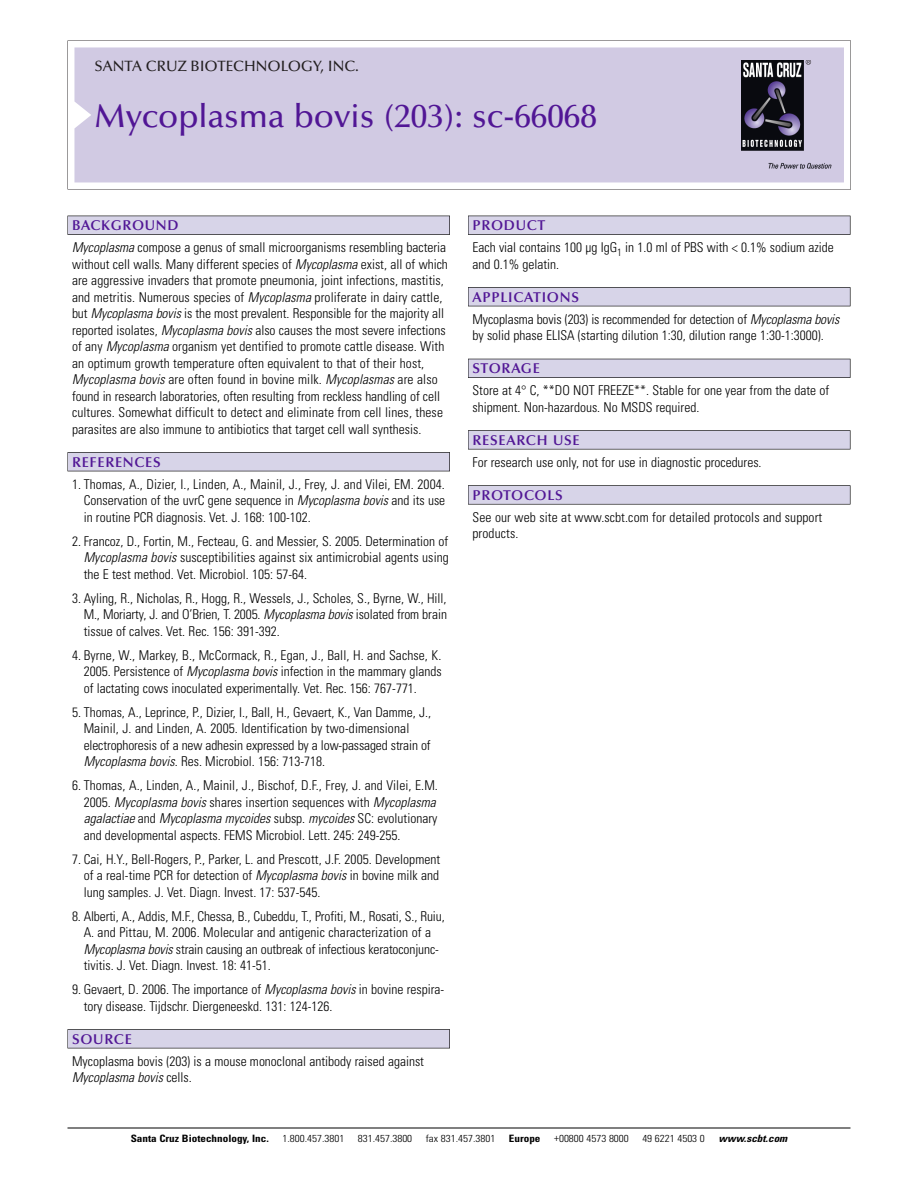
<style>
.page{position:relative;width:918px;height:1188px;background:#fff}
.page>*{position:absolute;margin:0;border:0;box-sizing:border-box;transform-origin:0 0}
.t1{font:500 33px "Optima";color:#511695}
.t2{font:500 15px "Optima";color:#231f20}
.t3{font:600 14.25px "Optima";letter-spacing:.05em;color:#511695}
.t4{font:300 condensed 13.5px/16.5px "Univers";color:#000}
.t5{font:300 condensed 10.2px "Univers";color:#000;scale:1.1 1}
.t6{font:700 condensed 10.2px "Univers";color:#000;scale:1.1 1}
.t7{font:italic 700 condensed 10.2px "Univers";color:#000;scale:1.1 1}
.s1{font-style:italic}
</style>
<div class="page">
<svg style="left:68px;top:40px;width:783px;height:149px"></svg>
<div style="left:74px;top:47px;width:770px;height:135px;background:#d1cae3"></div>
<img style="left:741px;top:60px;width:90px;height:108px">
<div style="left:68px;top:216px;width:382px;height:19px;background:#535256"></div>
<div style="left:68px;top:216px;width:381px;height:18px;background:#d7d4e8"></div>
<div style="left:68px;top:452px;width:382px;height:19px;background:#515155"></div>
<div style="left:68px;top:453px;width:381px;height:18px;background:#d7d4e8"></div>
<div style="left:68px;top:1029px;width:382px;height:19px;background:#545357"></div>
<div style="left:68px;top:1030px;width:381px;height:18px;background:#d7d4e8"></div>
<div style="left:468px;top:216px;width:382px;height:19px;background:#535256"></div>
<div style="left:468px;top:216px;width:382px;height:18px;background:#d7d4e8"></div>
<div style="left:468px;top:287px;width:382px;height:19px;background:#515155"></div>
<div style="left:468px;top:288px;width:382px;height:18px;background:#d7d4e8"></div>
<div style="left:468px;top:359px;width:382px;height:19px;background:#515057"></div>
<div style="left:468px;top:359px;width:382px;height:18px;background:#d7d4e8"></div>
<div style="left:468px;top:430px;width:382px;height:19px;background:#575659"></div>
<div style="left:468px;top:431px;width:382px;height:18px;background:#d7d4e8"></div>
<svg style="left:468px;top:485px;width:382px;height:20px"></svg>
<div style="left:468px;top:486px;width:382px;height:18px;background:#d7d4e8"></div>
<hr style="left:68px;top:1128px;width:782px;height:1px;background:#000">
<p class="t2" style="left:94px;top:60px;width:266px">SANTA CRUZ BIOTECHNOLOGY, INC.</p>
<p class="t1" style="left:94px;top:102px;width:504px">Mycoplasma bovis (203): sc-66068</p>
<p class="t3" style="left:72px;top:219px;width:108px">BACKGROUND</p>
<p class="t4" style="left:72px;top:240px;width:377px"><span class="s1">Mycoplasma</span> compose a genus of small microorganisms resembling bacteria without cell walls. Many different species of <span class="s1">Mycoplasma</span> exist, all of which are aggressive invaders that promote pneumonia, joint infections, mastitis, and metritis. Numerous species of <span class="s1">Mycoplasma</span> proliferate in dairy cattle, but <span class="s1">Mycoplasma bovis</span> is the most prevalent. Responsible for the majority all reported isolates, <span class="s1">Mycoplasma bovis</span> also causes the most severe infections of any <span class="s1">Mycoplasma</span> organism yet dentified to promote cattle disease. With an optimum growth temperature often equivalent to that of their host, <span class="s1">Mycoplasma bovis</span> are often found in bovine milk. <span class="s1">Mycoplasmas</span> are also found in research laboratories, often resulting from reckless handling of cell cultures. Somewhat difficult to detect and eliminate from cell lines, these parasites are also immune to antibiotics that target cell wall synthesis.</p>
<p class="t3" style="left:72px;top:456px;width:90px">REFERENCES</p>
<p class="t4" style="left:84px;top:477px;width:363px;text-align:justify;text-indent:-12px">1. Thomas, A., Dizier, I., Linden, A., Mainil, J., Frey, J. and Vilei, EM. 2004.<br>Conservation of the uvrC gene sequence in <span class="s1">Mycoplasma bovis</span> and its use in routine PCR diagnosis. Vet. J. 168: 100-102.</p>
<p class="t4" style="left:84px;top:534px;width:367px;text-align:justify;text-indent:-12px">2. Francoz, D., Fortin, M., Fecteau, G. and Messier, S. 2005. Determination of <span class="s1">Mycoplasma bovis</span> susceptibilities against six antimicrobial agents using the E test method. Vet. Microbiol. 105: 57-64.</p>
<p class="t4" style="left:84px;top:591px;width:365px;text-align:justify;text-indent:-12px">3. Ayling, R., Nicholas, R., Hogg, R., Wessels, J., Scholes, S., Byrne, W., Hill, M., Moriarty, J. and O’Brien, T. 2005. <span class="s1">Mycoplasma bovis</span>isolated from brain tissue of calves. Vet. Rec. 156: 391-392.</p>
<p class="t4" style="left:84px;top:648px;width:360px;text-align:justify;text-indent:-12px">4. Byrne, W., Markey, B., McCormack, R., Egan, J., Ball, H. and Sachse, K.<br>2005. Persistence of <span class="s1">Mycoplasma bovis</span> infection in the mammary glands of lactating cows inoculated experimentally. Vet. Rec. 156: 767-771.</p>
<p class="t4" style="left:84px;top:705px;width:349px;text-indent:-12px">5. Thomas, A., Leprince, P., Dizier, I., Ball, H., Gevaert, K., Van Damme, J., Mainil, J. and Linden, A. 2005. Identification by two-dimensional electrophoresis of a new adhesin expressed by a low-passaged strain of <span class="s1">Mycoplasma bovis</span>. Res. Microbiol. 156: 713-718.</p>
<p class="t4" style="left:84px;top:778px;width:356px;text-align:justify;text-indent:-12px">6. Thomas, A., Linden, A., Mainil, J., Bischof, D.F., Frey, J. and Vilei, E.M.<br>2005. <span class="s1">Mycoplasma bovis</span> shares insertion sequences with <span class="s1">Mycoplasma agalactiae</span> a n d <span class="s1">Mycoplasma mycoides</span> s u b s p . <span class="s1">mycoides</span> S C : e v o l u t i o n a ry and developmental aspects. FEMS Microbiol. Lett. 245: 249-255.</p>
<p class="t4" style="left:84px;top:852px;width:358px;text-align:justify;text-indent:-12px">7. Cai, H.Y., Bell-Rogers, P., Parker, L. and Prescott, J.F. 2005. Development of a real-time PCR for detection of <span class="s1">Mycoplasma bovis</span> in bovine milk and lung samples. J. Vet. Diagn. Invest. 17: 537-545.</p>
<p class="t4" style="left:84px;top:909px;width:362px;text-indent:-12px">8. Alberti, A., Addis, M.F., Chessa, B., Cubeddu, T., Profiti, M., Rosati, S., Ruiu, A. and Pittau, M. 2006. Molecular and antigenic characterization of a <span class="s1">Mycoplasma bovis</span>strain causing an outbreak of infectious keratoconjunc&shy;tivitis. J. Vet. Diagn. Invest. 18: 41-51.</p>
<p class="t4" style="left:84px;top:982px;width:362px;text-indent:-12px">9. Gevaert, D. 2006. The importance of <span class="s1">Mycoplasma bovis</span> in bovine respira&shy;tory disease. Tijdschr. Diergeneeskd. 131: 124-126.</p>
<p class="t3" style="left:72px;top:1033px;width:61px">SOURCE</p>
<p class="t4" style="left:72px;top:1054px;width:353px">Mycoplasma bovis (203) is a mouse monoclonal antibody raised against<br><span class="s1">Mycoplasma bovis</span> c e l l s .</p>
<p class="t3" style="left:473px;top:219px;width:74px">PRODUCT</p>
<p class="t4" style="left:473px;top:240px;width:363px">Each vial contains 100 µg IgG<sub>1</sub> in 1.0 ml of PBS with &lt; 0.1% sodium azide and 0.1% gelatin.</p>
<p class="t3" style="left:473px;top:291px;width:108px">APPLICATIONS</p>
<p class="t4" style="left:473px;top:312px;width:371px">Mycoplasma bovis (203) is recommended for detection of <span class="s1">Mycoplasma bovis </span>by solid phase ELISA (starting dilution 1:30, dilution range 1:30-1:3000).</p>
<p class="t3" style="left:473px;top:362px;width:69px">STORAGE</p>
<p class="t4" style="left:473px;top:384px;width:358px">Store at 4° C, **DO NOT FREEZE**. Stable for one year from the date of shipment. Non-hazardous. No MSDS required.</p>
<p class="t3" style="left:473px;top:434px;width:109px">RESEARCH USE</p>
<p class="t4" style="left:473px;top:455px;width:291px">For research use only, not for use in diagnostic procedures.</p>
<p class="t3" style="left:473px;top:489px;width:92px">PROTOCOLS</p>
<p class="t4" style="left:473px;top:510px;width:351px">See our web site at www.scbt.com for detailed protocols and support products.</p>
<p class="t6" style="left:131px;top:1135px;width:127px">Santa Cruz Biotechnology, Inc.</p>
<p class="t5" style="left:282px;top:1135px;width:58px">1.800.457.3801</p>
<p class="t5" style="left:358px;top:1135px;width:51px">831.457.3800</p>
<p class="t5" style="left:426px;top:1135px;width:65px">fax 831.457.3801</p>
<p class="t6" style="left:509px;top:1135px;width:30px">Europe</p>
<p class="t5" style="left:554px;top:1135px;width:69px">+00800 4573 8000</p>
<p class="t5" style="left:642px;top:1135px;width:58px">49 6221 4503 0</p>
<p class="t7" style="left:719px;top:1135px;width:66px">www.scbt.com</p>
</div>
